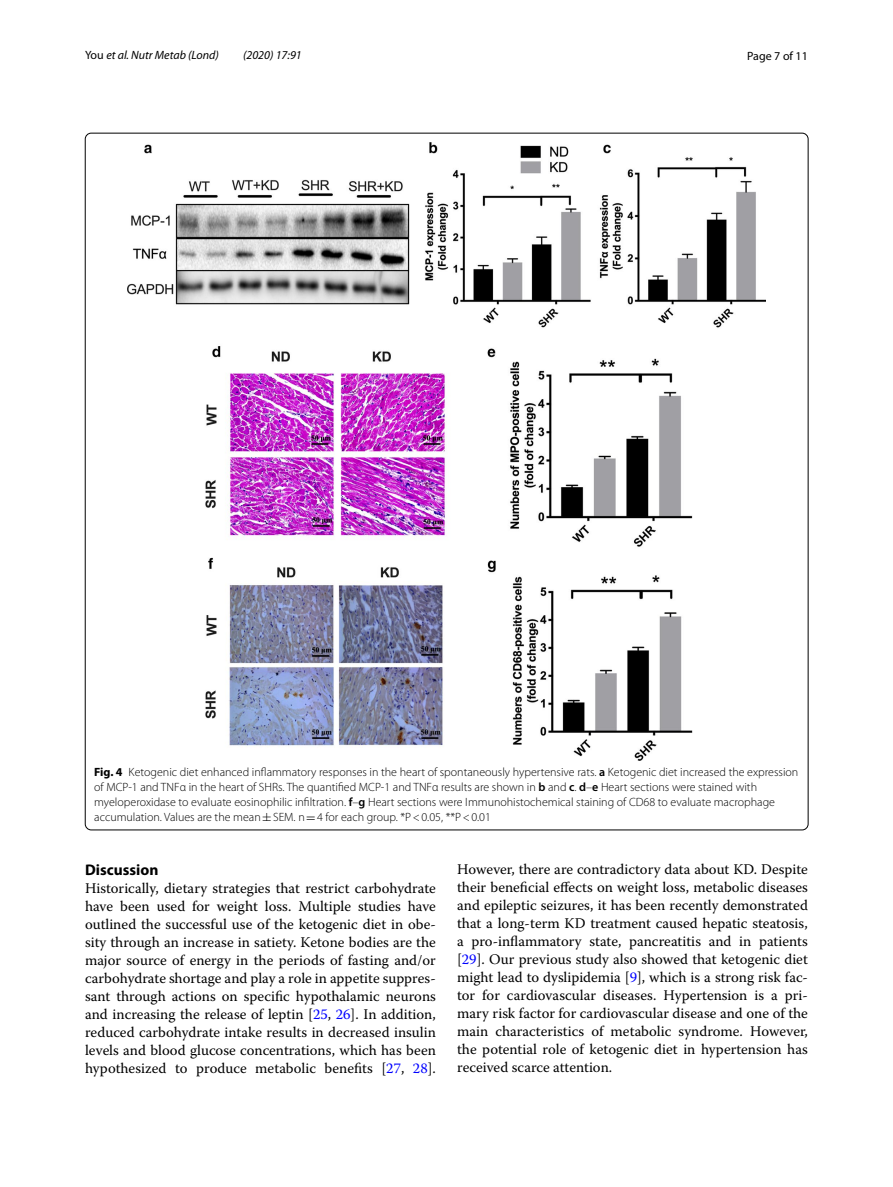
<style>
.page{position:relative;width:893px;height:1187px;background:#fff}
.page>*{position:absolute;margin:0;border:0;box-sizing:border-box;transform-origin:0 0}
.t1{font:700 15.45px "Myriad Pro";color:#000}
.t2{font:14.7px/18px "Warnock Pro";color:#000;text-align:justify}
.t3{font:300 12px/15px "Myriad Pro";color:#000}
.t4{font:italic 12px "Myriad Pro";color:#000}
.t5{font:12px "Myriad Pro";color:#000}
.s1{font-style:normal}
.s2{font-weight:700}
.s3{font-weight:600}
.s4{font-family:"MTSY";font-weight:400}
.s5{color:#00f}
</style>
<div class="page">
<img style="left:128px;top:142px;width:638px;height:618px">
<p class="t4" style="left:85px;top:48px;width:135px"><span class="s1">You</span> et al. Nutr Metab (Lond)</p>
<p class="t4" style="left:243px;top:48px;width:60px">(2020) 17:91</p>
<p class="t5" style="left:747px;top:48px;width:62px">Page 7 of 11</p>
<p class="t3" style="left:94px;top:764px;width:706px"><span class="s2">Fig. 4</span> Ketogenic diet enhanced inflammatory responses in the heart of spontaneously hypertensive rats. <span class="s3">a</span> Ketogenic diet increased the expression of MCP-1 and TNFα in the heart of SHRs. The quantified MCP-1 and TNFα results are shown in <span class="s3">b</span> and <span class="s3">c</span>. <span class="s3">d</span>–<span class="s3">e</span> Heart sections were stained with myeloperoxidase to evaluate eosinophilic infiltration. <span class="s3">f</span>–<span class="s3">g</span> Heart sections were Immunohistochemical staining of CD68 to evaluate macrophage accumulation. Values are the mean<span class="s4">±</span>SEM. n<span class="s4">=</span>4 for each group. *P&lt;0.05, **P&lt;0.01</p>
<p class="t1" style="left:85px;top:859px;width:75px">Discussion</p>
<p class="t2" style="left:85px;top:879px;width:352px">Historically, dietary strategies that restrict carbohydrate have been used for weight loss. Multiple studies have outlined the successful use of the ketogenic diet in obe&shy;sity through an increase in satiety. Ketone bodies are the major source of energy in the periods of fasting and/or carbohydrate shortage and play a role in appetite suppres&shy;sant through actions on specific hypothalamic neurons and increasing the release of leptin [<span class="s5">25</span>, <span class="s5">26</span>]. In addition, reduced carbohydrate intake results in decreased insulin levels and blood glucose concentrations, which has been hypothesized to produce metabolic benefits [<span class="s5">27</span>, <span class="s5">28</span>].</p>
<p class="t2" style="left:457px;top:860px;width:352px">However, there are contradictory data about KD. Despite their beneficial effects on weight loss, metabolic diseases and epileptic seizures, it has been recently demonstrated that a long-term KD treatment caused hepatic steatosis, a pro-inflammatory state, pancreatitis and in patients [<span class="s5">29</span>]. Our previous study also showed that ketogenic diet might lead to dyslipidemia [<span class="s5">9</span>], which is a strong risk fac&shy;tor for cardiovascular diseases. Hypertension is a pri&shy;mary risk factor for cardiovascular disease and one of the main characteristics of metabolic syndrome. However, the potential role of ketogenic diet in hypertension has received scarce attention.</p>
</div>
